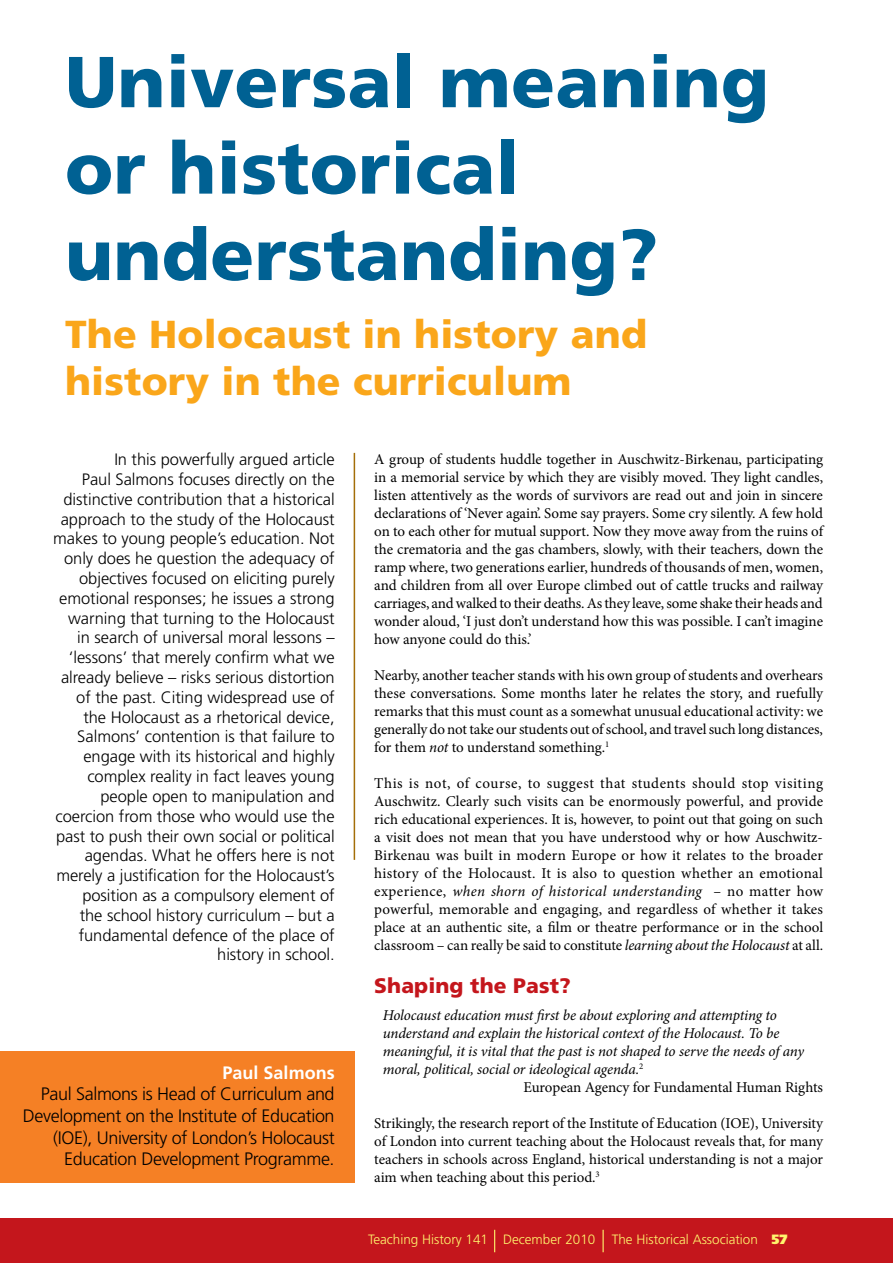
<style>
.page{position:relative;width:893px;height:1263px;background:#fff}
.page>*{position:absolute;margin:0;border:0;box-sizing:border-box;transform-origin:0 0}
.t1{font:900 72px/86.4px "Frutiger LT Std";letter-spacing:.005em;color:#006193}
.t2{font:900 39px/46.8px "Frutiger LT Std";letter-spacing:.005em;color:#faa61a}
.t3{font:900 21px "Frutiger LT Std";letter-spacing:.005em;color:#c4161c}
.t4{font:300 18px/21.6px "Frutiger LT Std";letter-spacing:-.02em;color:#000;text-align:right}
.t5{font:700 18px "Frutiger LT Std";color:#fff}
.t6{font:300 16.5px/19.8px "Frutiger LT Std";letter-spacing:-.005em;color:#000;text-align:right}
.t7{font:15px/18px "Minion Pro";letter-spacing:-.005em;color:#000;text-align:justify}
.t8{font:italic 15px "Minion Pro";letter-spacing:-.01em;color:#000}
.t9{font:300 13.5px "Frutiger LT Std";color:#fff56d}
.s1{font-style:italic}
.s2{font-weight:900}
</style>
<div class="page">
<div style="left:0;top:1218px;width:893px;height:45px;background:#c4161c"></div>
<svg style="left:494px;top:1230px;width:1px;height:22px"></svg>
<svg style="left:603px;top:1230px;width:1px;height:22px"></svg>
<div style="left:0;top:1051px;width:354px;height:131px;background:#f58025"></div>
<hr style="left:354px;top:453px;width:1px;height:407px;background:#a46e08">
<h1 class="t1" style="left:65px;top:39px;width:706px">Universal meaning or historical understanding?</h1>
<h2 class="t2" style="left:65px;top:311px;width:583px">The Holocaust in history and history in the curriculum</h2>
<p class="t6" style="left:53px;top:450px;width:283px">In this powerfully argued article<br>Paul Salmons focuses directly on the distinctive contribution that a historical approach to the study of the Holocaust makes to young people’s education. Not only does he question the adequacy of objectives focused on eliciting purely emotional responses; he issues a strong warning that turning to the Holocaust in search of universal moral lessons – ‘lessons’ that merely confirm what we already believe – risks serious distortion of the past. Citing widespread use of the Holocaust as a rhetorical device, Salmons’ contention is that failure to engage with its historical and highly complex reality in fact leaves young people open to manipulation and coercion from those who would use the past to push their own social or political agendas. What he offers here is not merely a justification for the Holocaust’s position as a compulsory element of<br>the school history curriculum – but a fundamental defence of the place of history in school.</p>
<p class="t5" style="left:223px;top:1062px;width:114px">Paul Salmons</p>
<p class="t4" style="left:23px;top:1083px;width:313px">Paul Salmons is Head of Curriculum and Development on the Institute of Education (IOE), University of London’s Holocaust Education Development Programme.</p>
<p class="t7" style="left:374px;top:450px;width:450px">A group of students huddle together in Auschwitz-Birkenau, participating in a memorial service by which they are visibly moved. They light candles, listen attentively as the words of survivors are read out and join in sincere declarations of ‘Never again’. Some say prayers. Some cry silently. A few hold on to each other for mutual support. Now they move away from the ruins of the crematoria and the gas chambers, slowly, with their teachers, down the ramp where, two generations earlier, hundreds of thousands of men, women, and children from all over Europe climbed out of cattle trucks and railway carriages, and walked to their deaths. As they leave, some shake their heads and wonder aloud, ‘I just don’t understand how this was possible. I can’t imagine how anyone could do this.’</p>
<p class="t7" style="left:374px;top:666px;width:450px">Nearby, another teacher stands with his own group of students and overhears these conversations. Some months later he relates the story, and ruefully remarks that this must count as a somewhat unusual educational activity: we generally do not take our students out of school, and travel such long distances, for them <span class="s1">not</span> to understand something.<sup>1</sup></p>
<p class="t7" style="left:374px;top:774px;width:450px">This is not, of course, to suggest that students should stop visiting Auschwitz. Clearly such visits can be enormously powerful, and provide rich educational experiences. It is, however, to point out that going on such a visit does not mean that you have understood why or how Auschwitz-Birkenau was built in modern Europe or how it relates to the broader history of the Holocaust. It is also to question whether an emotional experience, <span class="s1">when shorn of historical understanding</span> – no matter how powerful, memorable and engaging, and regardless of whether it takes place at an authentic site, a film or theatre performance or in the school classroom – can really be said to constitute <span class="s1">learning about the Holocaust</span> at all.</p>
<h3 class="t3" style="left:374px;top:973px;width:198px">Shaping the Past?</h3>
<p class="t8" style="left:383px;top:1004px;width:396px">Holocaust education must first be about exploring and attempting to</p>
<p class="t8" style="left:383px;top:1022px;width:398px">understand and explain the historical context of the Holocaust. To be</p>
<p class="t8" style="left:383px;top:1040px;width:423px">meaningful, it is vital that the past is not shaped to serve the needs of any</p>
<p class="t8" style="left:383px;top:1058px;width:262px">moral, political, social or ideological agenda.<sup>2</sup></p>
<p class="t7" style="left:524px;top:1078px;width:301px">European Agency for Fundamental Human Rights</p>
<p class="t7" style="left:374px;top:1114px;width:450px">Strikingly, the research report of the Institute of Education (IOE), University of London into current teaching about the Holocaust reveals that, for many teachers in schools across England, historical understanding is not a major aim when teaching about this period.<sup>3</sup></p>
<p class="t9" style="left:368px;top:1232px;width:421px">Teaching History 141 December 2010 The Historical Association <span class="s2">57</span></p>
</div>
